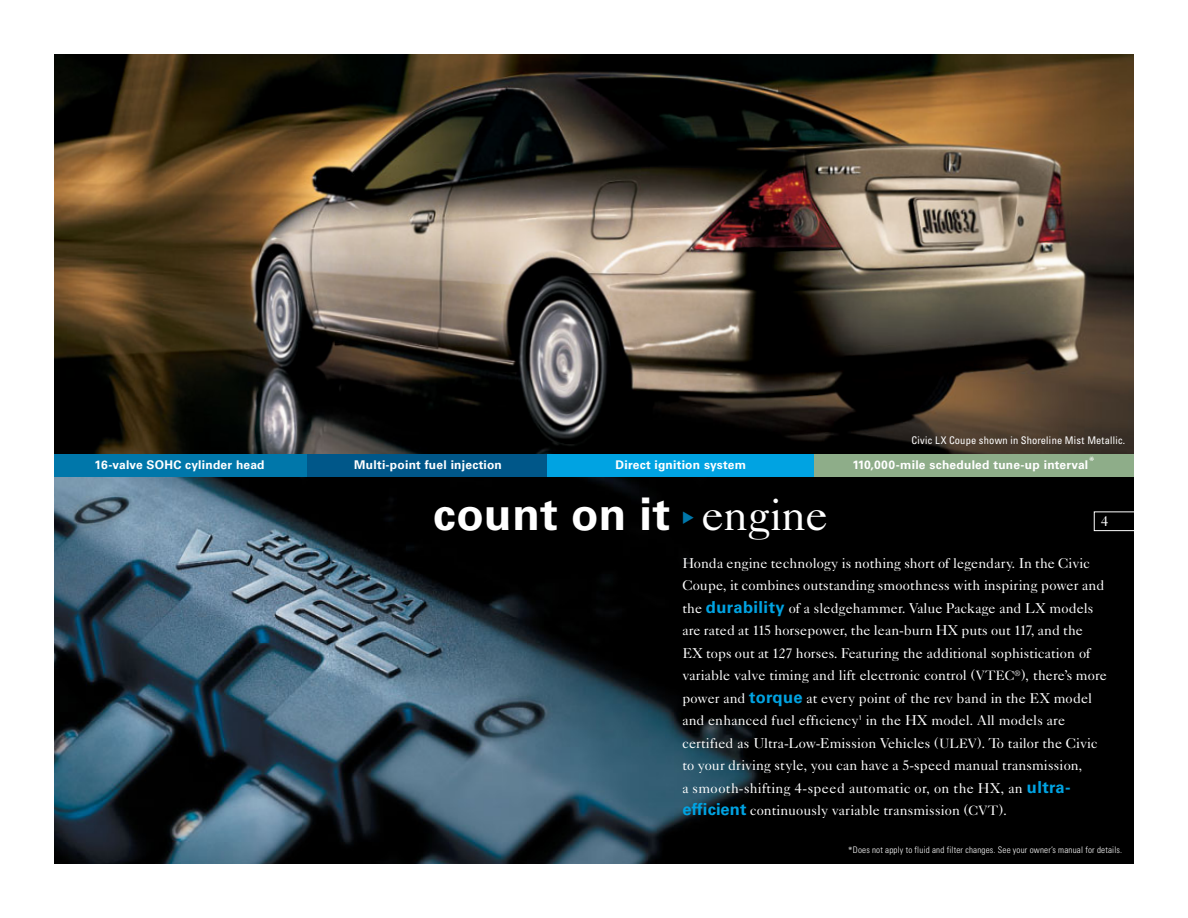
<style>
.page{position:relative;width:1188px;height:918px;background:#fff}
.page>*{position:absolute;margin:0;border:0;box-sizing:border-box;transform-origin:0 0}
.t1{font:700 45px "Univers";letter-spacing:.015em;color:#fff}
.t2{font:45px "Caslon Five Forty";letter-spacing:-.015em;color:#fff}
.t3{font:14.25px/22.5px "Caslon Five Forty";letter-spacing:.005em;color:#fff}
.t4{font:700 12px "Univers";letter-spacing:.025em;color:#fff}
.t5{font:condensed 10.5px "Univers";letter-spacing:.02em;color:#fff}
.t6{font:300 condensed 9px "Univers";letter-spacing:.02em;color:#fff}
.s1{font-family:"Univers";font-weight:700;font-size:16.5px;color:#00a3e2}
.s2{font-size:13.5px}
.s3{font-family:"Caslon Five Forty";font-weight:400;font-stretch:normal}
</style>
<div class="page">
<img style="left:54px;top:477px;width:1080px;height:387px">
<img style="left:54px;top:54px;width:1080px;height:400px">
<div style="left:54px;top:454px;width:256px;height:23px;background:#07a"></div>
<div style="left:307px;top:454px;width:246px;height:23px;background:#005789"></div>
<div style="left:809px;top:454px;width:325px;height:23px;background:#8ead89"></div>
<div style="left:548px;top:454px;width:266px;height:23px;background:#00a3e2"></div>
<div style="left:1094px;top:511px;width:43px;height:20px;border:1px solid #fff"></div>
<svg style="left:683px;top:512px;width:11px;height:12px"></svg>
<p class="t5" style="left:911px;top:436px;width:215px">Civic LX Coupe shown in Shoreline Mist Metallic.</p>
<p class="t4" style="left:95px;top:460px;width:172px">16-valve SOHC cylinder head</p>
<p class="t4" style="left:354px;top:460px;width:149px">Multi-point fuel injection</p>
<p class="t4" style="left:616px;top:460px;width:132px">Direct ignition system</p>
<p class="t4" style="left:853px;top:460px;width:244px">110,000-mile scheduled tune-up interval<sup>*</sup></p>
<h1 class="t1" style="left:433px;top:498px;width:239px">count on it</h1>
<h1 class="t2" style="left:701px;top:499px;width:128px">engine</h1>
<p class="t3" style="left:1101px;top:511px;width:9px">4</p>
<p class="t3" style="left:682px;top:553px;width:426px">Honda engine technology is nothing short of legendary. In the Civic Coupe, it combines outstanding smoothness with inspiring power and the <span class="s1">durability</span> of a sledgehammer. Value Package and LX models are rated at 115 horsepower, the lean-burn HX puts out 117, and the EX tops out at 127 horses. Featuring the additional sophistication of variable valve timing and lift electronic control (<span class="s2">VTEC</span><sup>®</sup>), there’s more power and <span class="s1">torque</span> at every point of the rev band in the EX model and enhanced fuel effıciency<sup>1</sup> in the HX model. All models are certifıed as Ultra-Low-Emission Vehicles (<span class="s2">ULEV</span>). To tailor the Civic to your driving style, you can have a 5-speed manual transmission,<br>a smooth-shifting 4-speed automatic or, on the HX, an <span class="s1">ultra&shy;efficient</span> continuously variable transmission (<span class="s2">CVT</span>).</p>
<p class="t6" style="left:848px;top:847px;width:276px"><span class="s3">*</span>Does not apply to fluid and filter changes. See your owner’s manual for details.</p>
</div>
